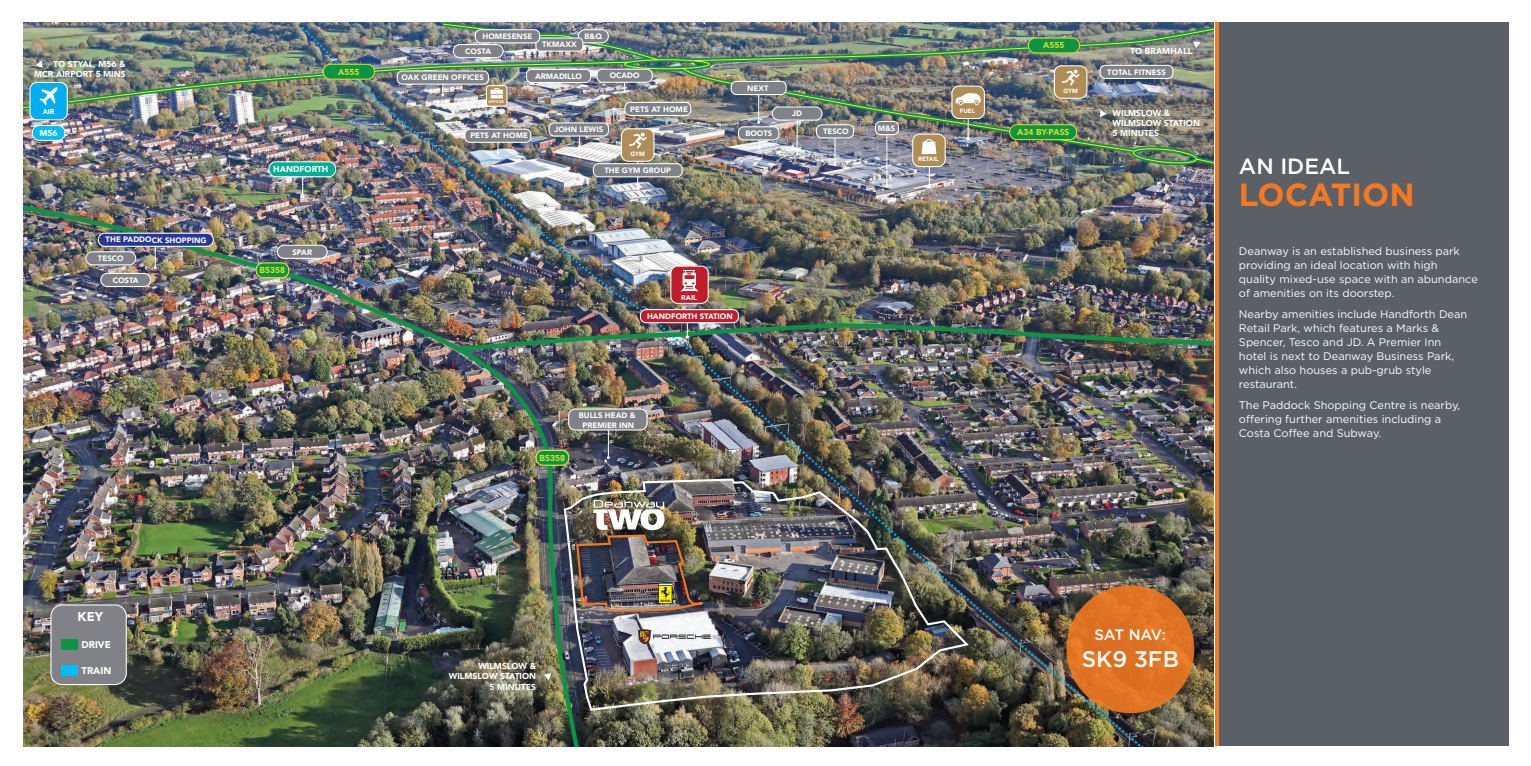
<style>
.page{position:relative;width:1531px;height:766px;background:#fff}
.page>*{position:absolute;margin:0;border:0;box-sizing:border-box;transform-origin:0 0}
.t1{font:700 32px "Gotham HTF";color:#f47921}
.t2{font:500 22.5px "Gotham";color:#fff}
.t3{font:500 22px "Gotham";color:#fff}
.t4{font:500 15px "Gotham";letter-spacing:-.05em;color:#fff}
.t5{font:900 12.7px "Avenir";color:#fff}
.t6{font:11px/14px "Gotham HTF";color:#fff}
.t7{font:900 9.7px "Avenir";color:#fff}
.t8{font:900 8.5px/10.2px "Avenir";color:#fff;text-align:right}
.t9{font:900 8.5px "Avenir";color:#d6df21}
.t10{font:900 7.8px/9.4px "Avenir";color:#fff;text-align:center}
.t11{font:900 7px "Avenir";color:#fff}
.t12{font:900 6.1px "Avenir";color:#fff}
.t13{font:900 3.7px "Avenir";color:#fff}
</style>
<div class="page">
<div style="left:1215px;top:23px;width:5px;height:723px;background:#f47921"></div>
<img style="left:23px;top:23px;width:1190px;height:723px">
<img style="left:23px;top:24px;width:1190px;height:142px">
<div style="left:323px;top:64px;width:51px;height:15px;background:#0d9344;border-radius:7px"></div>
<div style="left:323px;top:64px;width:52px;height:16px;border:1px solid #d6df21;border-radius:7px"></div>
<div style="left:1010px;top:125px;width:66px;height:15px;background:#0d9344;border-radius:7px"></div>
<div style="left:1009px;top:124px;width:68px;height:16px;border:1px solid #d6df21;border-radius:7px"></div>
<div style="left:1028px;top:38px;width:51px;height:15px;background:#0d9344;border-radius:7px"></div>
<div style="left:1028px;top:37px;width:52px;height:16px;border:1px solid #d6df21;border-radius:7px"></div>
<div style="left:671px;top:266px;width:37px;height:37px;background:#be1d2c;border-radius:7px"></div>
<div style="left:670px;top:265px;width:39px;height:39px;border:1px solid #fff;border-radius:7px"></div>
<svg style="left:681px;top:270px;width:17px;height:21px"></svg>
<img style="left:454px;top:309px;width:759px;height:44px">
<div style="left:640px;top:309px;width:98px;height:13px;background:#be1d2c;border-radius:5px"></div>
<div style="left:640px;top:309px;width:99px;height:14px;border:1px solid #fff;border-radius:5px"></div>
<svg style="left:154px;top:247px;width:3px;height:22px"></svg>
<div style="left:98px;top:233px;width:115px;height:13px;background:#283890;border-radius:6px"></div>
<div style="left:98px;top:232px;width:116px;height:15px;border:1px solid #fff;border-radius:6px"></div>
<svg style="left:301px;top:177px;width:4px;height:21px"></svg>
<div style="left:269px;top:162px;width:67px;height:15px;background:#00ae95;border-radius:7px"></div>
<div style="left:268px;top:161px;width:68px;height:16px;border:1px solid #fff;border-radius:7px"></div>
<svg style="left:1100px;top:110px;width:6px;height:7px"></svg>
<svg style="left:544px;top:673px;width:7px;height:7px"></svg>
<div style="left:256px;top:263px;width:33px;height:15px;background:#0d9344;border-radius:7px"></div>
<div style="left:256px;top:262px;width:33px;height:16px;border:1px solid #f4ed2f;border-radius:7px"></div>
<div style="left:536px;top:450px;width:33px;height:15px;background:#0d9344;border-radius:7px"></div>
<div style="left:536px;top:449px;width:33px;height:16px;border:1px solid #f4ed2f;border-radius:7px"></div>
<div style="left:731px;top:81px;width:55px;height:13px;background:#818287;border-radius:5px"></div>
<div style="left:731px;top:81px;width:56px;height:14px;border:1px solid #fff;border-radius:5px"></div>
<svg style="left:757px;top:95px;width:3px;height:29px"></svg>
<div style="left:952px;top:86px;width:32px;height:32px;background:#af8d57;border-radius:7px"></div>
<div style="left:951px;top:85px;width:34px;height:34px;border:1px solid #fff;border-radius:7px"></div>
<svg style="left:955px;top:93px;width:26px;height:12px"></svg>
<hr style="left:967px;top:119px;width:2px;height:20px;background:#fff">
<svg style="left:966px;top:137px;width:4px;height:4px"></svg>
<div style="left:526px;top:69px;width:65px;height:13px;background:#818287;border-radius:5px"></div>
<div style="left:526px;top:69px;width:65px;height:14px;border:1px solid #fff;border-radius:5px"></div>
<svg style="left:441px;top:85px;width:3px;height:11px"></svg>
<div style="left:397px;top:71px;width:91px;height:13px;background:#818287;border-radius:5px"></div>
<div style="left:397px;top:70px;width:92px;height:15px;border:1px solid #fff;border-radius:5px"></div>
<div style="left:597px;top:69px;width:55px;height:13px;background:#818287;border-radius:5px"></div>
<div style="left:596px;top:69px;width:57px;height:14px;border:1px solid #fff;border-radius:5px"></div>
<svg style="left:623px;top:83px;width:3px;height:10px"></svg>
<div style="left:913px;top:134px;width:32px;height:32px;background:#af8d57;border-radius:7px"></div>
<div style="left:912px;top:133px;width:34px;height:34px;border:1px solid #fff;border-radius:7px"></div>
<svg style="left:921px;top:142px;width:15px;height:12px"></svg>
<svg style="left:927px;top:166px;width:4px;height:22px"></svg>
<div style="left:924px;top:139px;width:10px;height:10px;border:1px solid #fff;border-radius:50%"></div>
<div style="left:578px;top:30px;width:30px;height:13px;background:#818287;border-radius:7px"></div>
<div style="left:578px;top:29px;width:31px;height:14px;border:1px solid #fff;border-radius:7px"></div>
<svg style="left:535px;top:37px;width:49px;height:15px"></svg>
<div style="left:475px;top:30px;width:65px;height:13px;background:#818287;border-radius:5px"></div>
<div style="left:475px;top:29px;width:65px;height:14px;border:1px solid #fff;border-radius:5px"></div>
<div style="left:51px;top:604px;width:75px;height:80px;background:#818287;border-radius:11px"></div>
<div style="left:50px;top:604px;width:77px;height:80px;border:1px solid #fff;border-radius:11px"></div>
<div style="left:61px;top:639px;width:16px;height:11px;background:#0d9344"></div>
<div style="left:61px;top:664px;width:16px;height:11px;background:#01bdf2"></div>
<img style="left:563px;top:477px;width:408px;height:246px">
<div style="left:101px;top:273px;width:50px;height:13px;background:#818287;border-radius:7px"></div>
<div style="left:100px;top:273px;width:51px;height:14px;border:1px solid #fff;border-radius:7px"></div>
<div style="left:86px;top:252px;width:50px;height:13px;background:#818287;border-radius:7px"></div>
<div style="left:85px;top:251px;width:51px;height:14px;border:1px solid #fff;border-radius:7px"></div>
<div style="left:277px;top:245px;width:50px;height:13px;background:#818287;border-radius:7px"></div>
<div style="left:277px;top:244px;width:51px;height:15px;border:1px solid #fff;border-radius:7px"></div>
<svg style="left:36px;top:61px;width:7px;height:7px"></svg>
<div style="left:30px;top:82px;width:37px;height:38px;background:#00aeef;border-radius:7px"></div>
<div style="left:29px;top:82px;width:39px;height:38px;border:1px solid #fff;border-radius:7px"></div>
<svg style="left:40px;top:87px;width:18px;height:18px"></svg>
<div style="left:32px;top:125px;width:33px;height:15px;background:#01bdf2;border-radius:7px"></div>
<div style="left:32px;top:125px;width:33px;height:16px;border:1px solid #fff;border-radius:7px"></div>
<div style="left:1054px;top:66px;width:33px;height:32px;background:#af8d57;border-radius:7px"></div>
<div style="left:1054px;top:65px;width:33px;height:34px;border:1px solid #fff;border-radius:7px"></div>
<svg style="left:1062px;top:70px;width:17px;height:15px"></svg>
<svg style="left:638px;top:629px;width:73px;height:15px"></svg>
<img style="left:575px;top:500px;width:130px;height:112px">
<div style="left:1219px;top:23px;width:289px;height:723px;background:#5b5f66"></div>
<div style="left:1066px;top:585px;width:128px;height:128px;background:#df7222;border-radius:50%"></div>
<p class="t8" style="left:34px;top:59px;width:93px">TO STYAL, M56 &amp;<br>MCR AIRPORT 5 MINS</p>
<p class="t11" style="left:43px;top:105px;width:13px">AIR</p>
<p class="t8" style="left:40px;top:128px;width:20px">M56</p>
<p class="t10" style="left:106px;top:235px;width:102px">THE PADDOCK SHOPPING</p>
<p class="t10" style="left:98px;top:253px;width:27px">TESCO</p>
<p class="t10" style="left:113px;top:275px;width:27px">COSTA</p>
<p class="t9" style="left:338px;top:64px;width:23px">A555</p>
<p class="t8" style="left:273px;top:164px;width:57px">HANDFORTH</p>
<p class="t10" style="left:292px;top:247px;width:21px">SPAR</p>
<p class="t9" style="left:260px;top:263px;width:27px">B5358</p>
<p class="t10" style="left:482px;top:32px;width:51px">HOMESENSE</p>
<p class="t10" style="left:465px;top:46px;width:27px">COSTA</p>
<p class="t10" style="left:542px;top:40px;width:36px">TKMAXX</p>
<p class="t10" style="left:584px;top:31px;width:19px">B&amp;Q</p>
<p class="t10" style="left:401px;top:73px;width:84px">OAK GREEN OFFICES</p>
<p class="t10" style="left:535px;top:71px;width:49px">ARMADILLO</p>
<p class="t10" style="left:610px;top:71px;width:32px">OCADO</p>
<p class="t13" style="left:488px;top:98px;width:17px">OFFICES</p>
<p class="t10" style="left:470px;top:131px;width:59px">PETS AT HOME</p>
<p class="t10" style="left:554px;top:125px;width:50px">JOHN LEWIS</p>
<p class="t10" style="left:630px;top:104px;width:59px">PETS AT HOME</p>
<p class="t12" style="left:630px;top:149px;width:16px">GYM</p>
<p class="t10" style="left:604px;top:165px;width:68px">THE GYM GROUP</p>
<p class="t10" style="left:747px;top:83px;width:23px">NEXT</p>
<p class="t10" style="left:745px;top:128px;width:28px">BOOTS</p>
<p class="t10" style="left:792px;top:109px;width:11px">JD</p>
<p class="t10" style="left:823px;top:126px;width:27px">TESCO</p>
<p class="t10" style="left:878px;top:123px;width:19px">M&amp;S</p>
<p class="t12" style="left:918px;top:154px;width:22px">RETAIL</p>
<p class="t12" style="left:960px;top:106px;width:17px">FUEL</p>
<p class="t11" style="left:681px;top:291px;width:17px">RAIL</p>
<p class="t10" style="left:647px;top:311px;width:87px">HANDFORTH STATION</p>
<p class="t9" style="left:540px;top:450px;width:27px">B5358</p>
<p class="t10" style="left:579px;top:410px;width:58px">BULLS HEAD &amp;<br>PREMIER INN</p>
<p class="t9" style="left:1043px;top:38px;width:23px">A555</p>
<p class="t12" style="left:1063px;top:86px;width:16px">GYM</p>
<p class="t9" style="left:1017px;top:125px;width:54px">A34 BY-PASS</p>
<p class="t8" style="left:1130px;top:46px;width:63px">TO BRAMHALL</p>
<p class="t10" style="left:1107px;top:67px;width:60px">TOTAL FITNESS</p>
<p class="t8" style="left:1112px;top:107px;width:89px;text-align:left">WILMSLOW &amp;<br>WILMSLOW STATION<br>5 MINUTES</p>
<h3 class="t3" style="left:1239px;top:151px;width:113px">AN IDEAL</h3>
<h1 class="t1" style="left:1239px;top:176px;width:177px">LOCATION</h1>
<p class="t6" style="left:1239px;top:243px;width:240px">Deanway is an established business park providing an ideal location with high<br>quality mixed-use space with an abundance of amenities on its doorstep.</p>
<p class="t6" style="left:1239px;top:307px;width:230px">Nearby amenities include Handforth Dean Retail Park, which features a Marks &amp; Spencer, Tesco and JD. A Premier Inn hotel is next to Deanway Business Park, which also houses a pub-grub style restaurant.</p>
<p class="t6" style="left:1239px;top:398px;width:223px">The Paddock Shopping Centre is nearby, offering further amenities including a<br>Costa Coffee and Subway.</p>
<p class="t5" style="left:78px;top:606px;width:27px">KEY</p>
<p class="t7" style="left:81px;top:636px;width:31px">DRIVE</p>
<p class="t7" style="left:81px;top:662px;width:31px">TRAIN</p>
<p class="t8" style="left:449px;top:660px;width:89px">WILMSLOW &amp;<br>WILMSLOW STATION<br>5 MINUTES</p>
<h3 class="t4" style="left:1094px;top:624px;width:73px">SAT NAV:</h3>
<h2 class="t2" style="left:1081px;top:643px;width:99px">SK9 3FB</h2>
</div>
